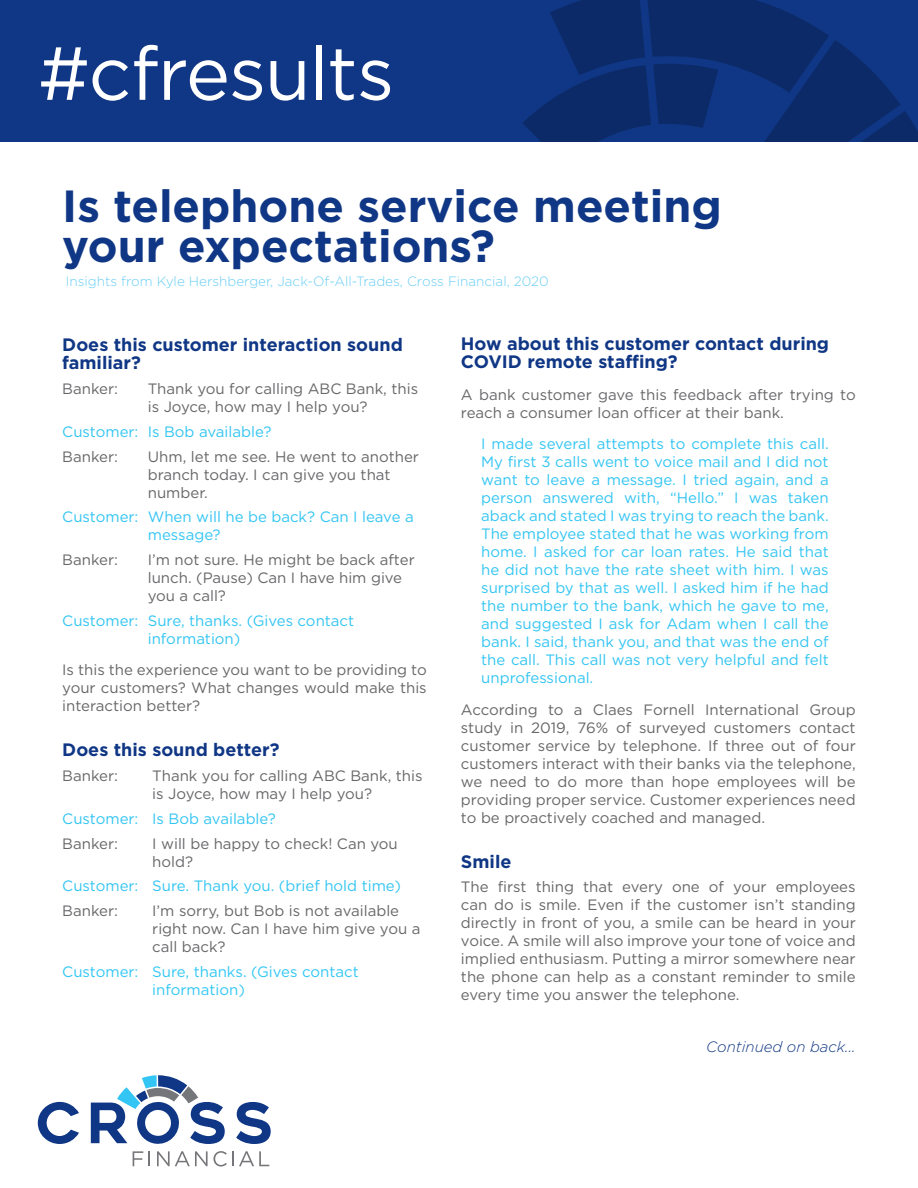
<style>
.page{position:relative;width:918px;height:1188px;background:#fff}
.page>*{position:absolute;margin:0;border:0;box-sizing:border-box;transform-origin:0 0}
.t1{font:75px "Gotham HTF";letter-spacing:-.02em;color:#fff}
.t2{font:700 45px "Gotham HTF";color:#103785}
.t3{font:700 18px/18px "Gotham HTF";color:#103785}
.t4{font:15px/18px "Gotham HTF";color:#67676a}
.t5{font:15px/18px "Gotham HTF";color:#33c5f3}
.t6{font:15px/18px "Gotham HTF";color:#32c7f5}
.t7{font:italic 300 15px "Gotham HTF";color:#103785}
.t8{font:300 13.5px "Gotham HTF";color:#69cef5}
</style>
<div class="page">
<div style="left:0;top:0;width:918px;height:141px;background:#103785"></div>
<svg style="left:523px;top:0;width:395px;height:141px"></svg>
<svg style="left:38px;top:1102px;width:41px;height:42px"></svg>
<svg style="left:236px;top:1102px;width:35px;height:42px"></svg>
<svg style="left:91px;top:1075px;width:134px;height:69px"></svg>
<svg style="left:133px;top:1151px;width:10px;height:15px"></svg>
<svg style="left:149px;top:1151px;width:1px;height:15px"></svg>
<svg style="left:157px;top:1151px;width:112px;height:16px"></svg>
<p class="t1" style="left:38px;top:32px;width:358px">#cfresults</p>
<p class="t2" style="left:62px;top:180px;width:661px">Is telephone service meeting</p>
<p class="t2" style="left:62px;top:220px;width:434px">your expectations?</p>
<p class="t8" style="left:66px;top:274px;width:484px">Insights from Kyle Hershberger, Jack-Of-All-Trades, Cross Financial, 2020</p>
<p class="t3" style="left:62px;top:336px;width:342px">Does this customer interaction sound familiar?</p>
<p class="t4" style="left:62px;top:380px;width:57px">Banker:</p>
<p class="t4" style="left:148px;top:380px;width:272px">Thank you for calling ABC Bank, this is Joyce, how may I help you?</p>
<p class="t5" style="left:62px;top:422px;width:211px">Customer: Is Bob available?</p>
<p class="t4" style="left:62px;top:447px;width:57px">Banker:</p>
<p class="t4" style="left:148px;top:447px;width:273px">Uhm, let me see. He went to another branch today. I can give you that number.</p>
<p class="t5" style="left:148px;top:508px;width:267px;text-indent:-85px">Customer: When will he be back? Can I leave a message?</p>
<p class="t4" style="left:62px;top:551px;width:57px">Banker:</p>
<p class="t4" style="left:148px;top:551px;width:268px">I’m not sure. He might be back after lunch. (Pause) Can I have him give you a call?</p>
<p class="t5" style="left:148px;top:611px;width:208px;text-indent:-85px">Customer: Sure, thanks. (Gives contact information)</p>
<p class="t4" style="left:62px;top:661px;width:366px;text-align:justify">Is this the experience you want to be providing to your customers? What changes would make this interaction better?</p>
<p class="t3" style="left:62px;top:741px;width:219px">Does this sound better?</p>
<p class="t4" style="left:62px;top:767px;width:57px">Banker:</p>
<p class="t4" style="left:152px;top:767px;width:272px">Thank you for calling ABC Bank, this is Joyce, how may I help you?</p>
<p class="t5" style="left:62px;top:809px;width:215px">Customer: Is Bob available?</p>
<p class="t4" style="left:62px;top:834px;width:57px">Banker:</p>
<p class="t4" style="left:152px;top:834px;width:247px">I will be happy to check! Can you hold?</p>
<p class="t5" style="left:62px;top:877px;width:340px">Customer: Sure. Thank you. (brief hold time)</p>
<p class="t4" style="left:62px;top:902px;width:57px">Banker:</p>
<p class="t4" style="left:152px;top:902px;width:270px">I’m sorry, but Bob is not available right now. Can I have him give you a call back?</p>
<p class="t6" style="left:152px;top:962px;width:208px;text-indent:-90px">Customer: Sure, thanks. (Gives contact information)</p>
<p class="t3" style="left:461px;top:334px;width:370px">How about this customer contact during<br>COVID remote staffing?</p>
<p class="t4" style="left:461px;top:385px;width:396px">A bank customer gave this feedback after trying to reach a consumer loan officer at their bank.</p>
<p class="t5" style="left:481px;top:434px;width:349px;text-align:justify">I made several attempts to complete this call.<br>My first 3 calls went to voice mail and I did not want to leave a message. I tried again, and a person answered with, “Hello.” I was taken aback and stated I was trying to reach the bank.<br>The employee stated that he was working from home. I asked for car loan rates. He said that he did not have the rate sheet with him. I was surprised by that as well. I asked him if he had the number to the bank, which he gave to me, and suggested I ask for Adam when I call the bank. I said, thank you, and that was the end of the call. This call was not very helpful and felt unprofessional.</p>
<p class="t4" style="left:461px;top:700px;width:396px;text-align:justify">According to a Claes Fornell International Group study in 2019, 76% of surveyed customers contact customer service by telephone. If three out of four customers interact with their banks via the telephone, we need to do more than hope employees will be providing proper service. Customer experiences need to be proactively coached and managed.</p>
<p class="t3" style="left:461px;top:852px;width:52px">Smile</p>
<p class="t4" style="left:461px;top:878px;width:396px;text-align:justify">The first thing that every one of your employees can do is smile. Even if the customer isn’t standing directly in front of you, a smile can be heard in your voice. A smile will also improve your tone of voice and implied enthusiasm. Putting a mirror somewhere near the phone can help as a constant reminder to smile every time you answer the telephone.</p>
<p class="t7" style="left:706px;top:1038px;width:151px">Continued on back...</p>
</div>
